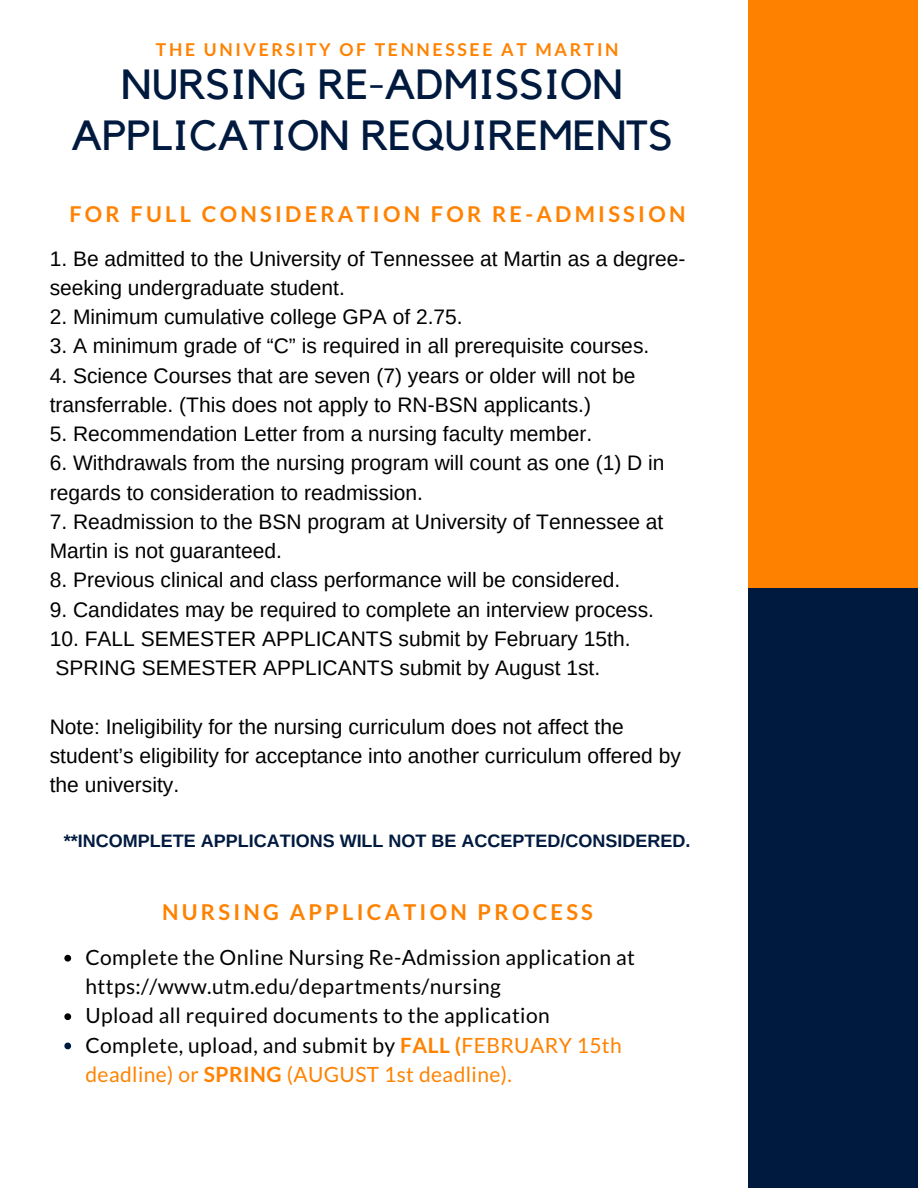
<style>
.page{position:relative;width:918px;height:1188px;background:#fff}
.page>*{position:absolute;margin:0;border:0;box-sizing:border-box;transform-origin:0 0}
.t1{font:42px/50.8px "Kollektif";color:#001a3f;text-align:center}
.t2{font:700 21.75px "Lato";letter-spacing:.15em;color:#ff8200}
.t3{font:700 21.75px "Lato";letter-spacing:.15em;color:#fe8200}
.t4{font:21px/29.2px "Arimo";color:#000}
.t5{font:21px/29.2px "Lato";letter-spacing:.02em;color:#000}
.t6{font:700 18px "Arimo";color:#001a3f}
.t7{font:700 17.7px "Lato";letter-spacing:.15em;color:#ff8200}
.s1{font-weight:700;color:#fe8200}
.s2{color:#ff8200}
.s3{font-weight:700;color:#ff8200}
</style>
<div class="page">
<div style="left:749px;top:0;width:169px;height:592px;background:#fe8200"></div>
<div style="left:749px;top:589px;width:169px;height:599px;background:#001a3f"></div>
<svg style="left:64px;top:955px;width:7px;height:7px"></svg>
<svg style="left:64px;top:1013px;width:7px;height:7px"></svg>
<svg style="left:64px;top:1043px;width:7px;height:6px"></svg>
<p class="t7" style="left:156px;top:38px;width:464px">THE UNIVERSITY OF TENNESSEE AT MARTIN</p>
<h1 class="t1" style="left:71px;top:60px;width:603px">NURSING RE-ADMISSION<br>APPLICATION REQUIREMENTS</h1>
<p class="t2" style="left:69px;top:200px;width:618px">FOR FULL CONSIDERATION FOR RE-ADMISSION</p>
<p class="t4" style="left:50px;top:244px;width:637px">1. Be admitted to the University of Tennessee at Martin as a degree&shy;seeking undergraduate student.</p>
<p class="t4" style="left:50px;top:302px;width:414px">2. Minimum cumulative college GPA of 2.75.</p>
<p class="t4" style="left:50px;top:332px;width:601px">3. A minimum grade of “C” is required in all prerequisite courses.</p>
<p class="t4" style="left:50px;top:361px;width:587px">4. Science Courses that are seven (7) years or older will not be transferrable. (This does not apply to RN-BSN applicants.)</p>
<p class="t4" style="left:50px;top:419px;width:544px">5. Recommendation Letter from a nursing faculty member.</p>
<p class="t4" style="left:50px;top:449px;width:616px">6. Withdrawals from the nursing program will count as one (1) D in regards to consideration to readmission.</p>
<p class="t4" style="left:50px;top:507px;width:615px">7. Readmission to the BSN program at University of Tennessee at<br>Martin is not guaranteed.</p>
<p class="t4" style="left:50px;top:566px;width:572px">8. Previous clinical and class performance will be considered.</p>
<p class="t4" style="left:50px;top:595px;width:606px">9. Candidates may be required to complete an interview process.</p>
<p class="t4" style="left:50px;top:624px;width:582px">10. FALL SEMESTER APPLICANTS submit by February 15th.<br>SPRING SEMESTER APPLICANTS submit by August 1st.</p>
<p class="t4" style="left:50px;top:712px;width:633px">Note: Ineligibility for the nursing curriculum does not affect the student’s eligibility for acceptance into another curriculum offered by the university.</p>
<p class="t6" style="left:64px;top:831px;width:628px">**INCOMPLETE APPLICATIONS WILL NOT BE ACCEPTED/CONSIDERED.</p>
<p class="t3" style="left:162px;top:898px;width:432px">NURSING APPLICATION PROCESS</p>
<p class="t5" style="left:85px;top:942px;width:551px">Complete the Online Nursing Re-Admission application at https://www.utm.edu/departments/nursing<br>Upload all required documents to the application Complete, upload, and submit by <span class="s1">FALL (</span><span class="s2">FEBRUARY 15th deadline) or</span> <span class="s3">SPRING</span> <span class="s2">(AUGUST 1st deadline).</span></p>
</div>
